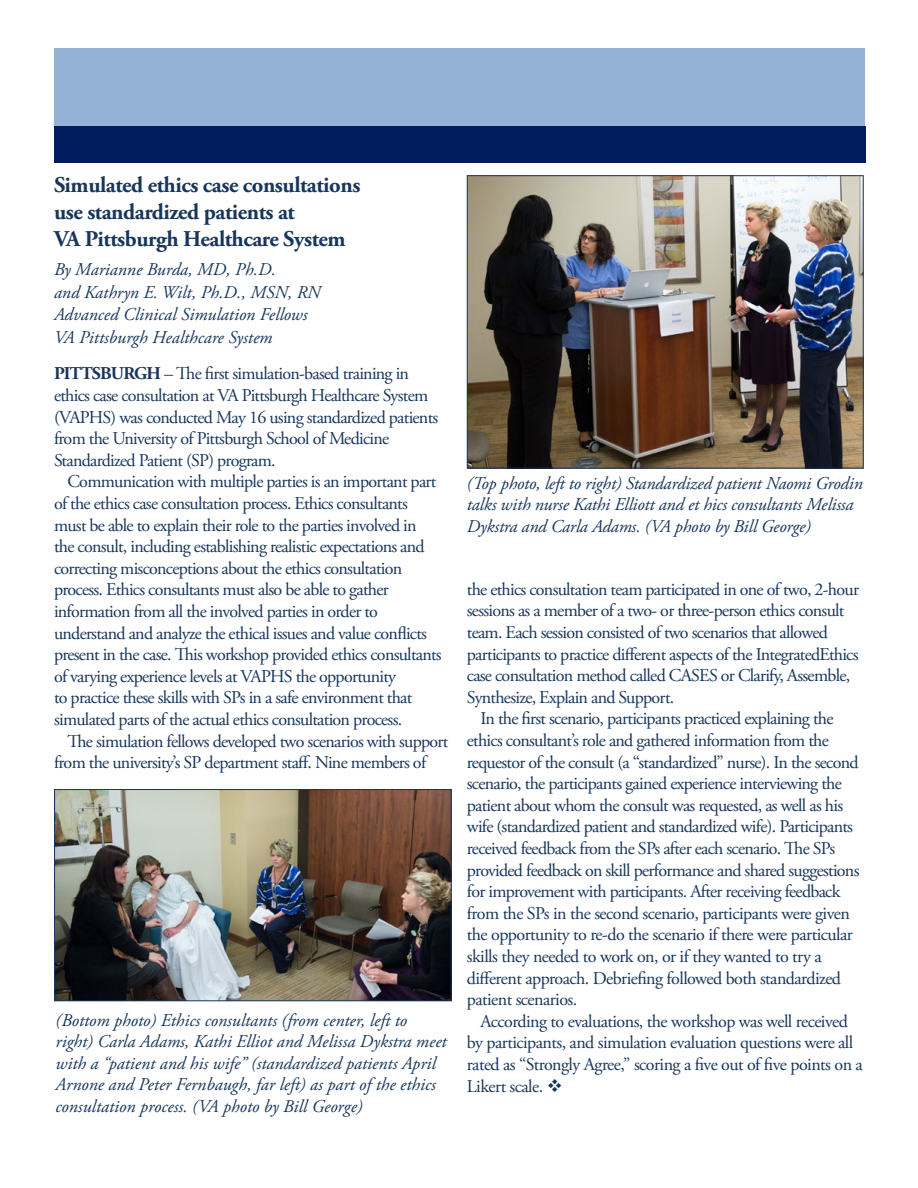
<style>
.page{position:relative;width:918px;height:1188px;background:#fff}
.page>*{position:absolute;margin:0;border:0;box-sizing:border-box;transform-origin:0 0}
.t1{font:700 22.5px/27px "Adobe Garamond Pro";letter-spacing:-.02em;color:#17365c}
.t2{font:18px/21.6px "Adobe Garamond Pro";letter-spacing:-.04em;color:#17365c}
.t3{font:italic 18px/21.6px "Adobe Garamond Pro";color:#17365c}
.s1{font-weight:700}
</style>
<div class="page">
<div style="left:54px;top:126px;width:811px;height:34px;background:#001c5e"></div>
<hr style="left:54px;top:160px;width:811px;height:3px;background:#001b5e">
<img style="left:469px;top:177px;width:393px;height:289px">
<div style="left:467px;top:175px;width:397px;height:293px;border:1px solid #17365c"></div>
<img style="left:56px;top:791px;width:394px;height:208px">
<div style="left:54px;top:789px;width:398px;height:212px;border:1px solid #17365c"></div>
<h3 class="t1" style="left:54px;top:171px;width:308px">Simulated ethics case consultations use standardized patients at<br>VA Pittsburgh Healthcare System</h3>
<p class="t3" style="left:54px;top:259px;width:268px;line-height:22.5px">By Marianne Burda, MD, Ph.D.<br>and Kathryn E. Wilt, Ph.D., MSN, RN Advanced Clinical Simulation Fellows VA Pittsburgh Healthcare System</p>
<p class="t2" style="left:54px;top:363px;width:386px"><span class="s1">PITTSBURGH</span> – The first simulation-based training in ethics case consultation at VA Pittsburgh Healthcare System (VAPHS) was conducted May 16 using standardized patients from the University of Pittsburgh School of Medicine Standardized Patient (SP) program.</p>
<p class="t2" style="left:54px;top:471px;width:389px;text-indent:14px">Communication with multiple parties is an important part of the ethics case consultation process. Ethics consultants must be able to explain their role to the parties involved in<br>the consult, including establishing realistic expectations and correcting misconceptions about the ethics consultation process. Ethics consultants must also be able to gather information from all the involved parties in order to understand and analyze the ethical issues and value conflicts present in the case. This workshop provided ethics consultants of varying experience levels at VAPHS the opportunity<br>to practice these skills with SPs in a safe environment that simulated parts of the actual ethics consultation process.</p>
<p class="t2" style="left:54px;top:731px;width:396px;text-indent:14px">The simulation fellows developed two scenarios with support from the university’s SP department staff. Nine members of</p>
<p class="t3" style="left:56px;top:1010px;width:393px">(Bottom photo) Ethics consultants (from center, left to right) Carla Adams, Kathi Elliot and Melissa Dykstra meet with a “patient and his wife” (standardized patients April Arnone and Peter Fernbaugh, far left) as part of the ethics consultation process. (VA photo by Bill George)</p>
<p class="t3" style="left:467px;top:473px;width:397px">(Top photo, left to right) Standardized patient Naomi Grodin talks with nurse Kathi Elliott and et hics consultants Melissa<br>Dykstra and Carla Adams. (VA photo by Bill George)</p>
<p class="t2" style="left:467px;top:579px;width:394px">the ethics consultation team participated in one of two, 2-hour sessions as a member of a two- or three-person ethics consult team. Each session consisted of two scenarios that allowed participants to practice different aspects of the IntegratedEthics case consultation method called CASES or Clarify, Assemble, Synthesize, Explain and Support.</p>
<p class="t2" style="left:467px;top:708px;width:394px;text-indent:14px">In the first scenario, participants practiced explaining the ethics consultant’s role and gathered information from the requestor of the consult (a “standardized” nurse). In the second scenario, the participants gained experience interviewing the patient about whom the consult was requested, as well as his wife (standardized patient and standardized wife). Participants received feedback from the SPs after each scenario. The SPs provided feedback on skill performance and shared suggestions for improvement with participants. After receiving feedback from the SPs in the second scenario, participants were given the opportunity to re-do the scenario if there were particular skills they needed to work on, or if they wanted to try a different approach. Debriefing followed both standardized patient scenarios.</p>
<p class="t2" style="left:467px;top:1011px;width:397px;text-indent:14px">According to evaluations, the workshop was well received by participants, and simulation evaluation questions were all rated as “Strongly Agree,” scoring a five out of five points on a Likert scale. ❖</p>
</div>
